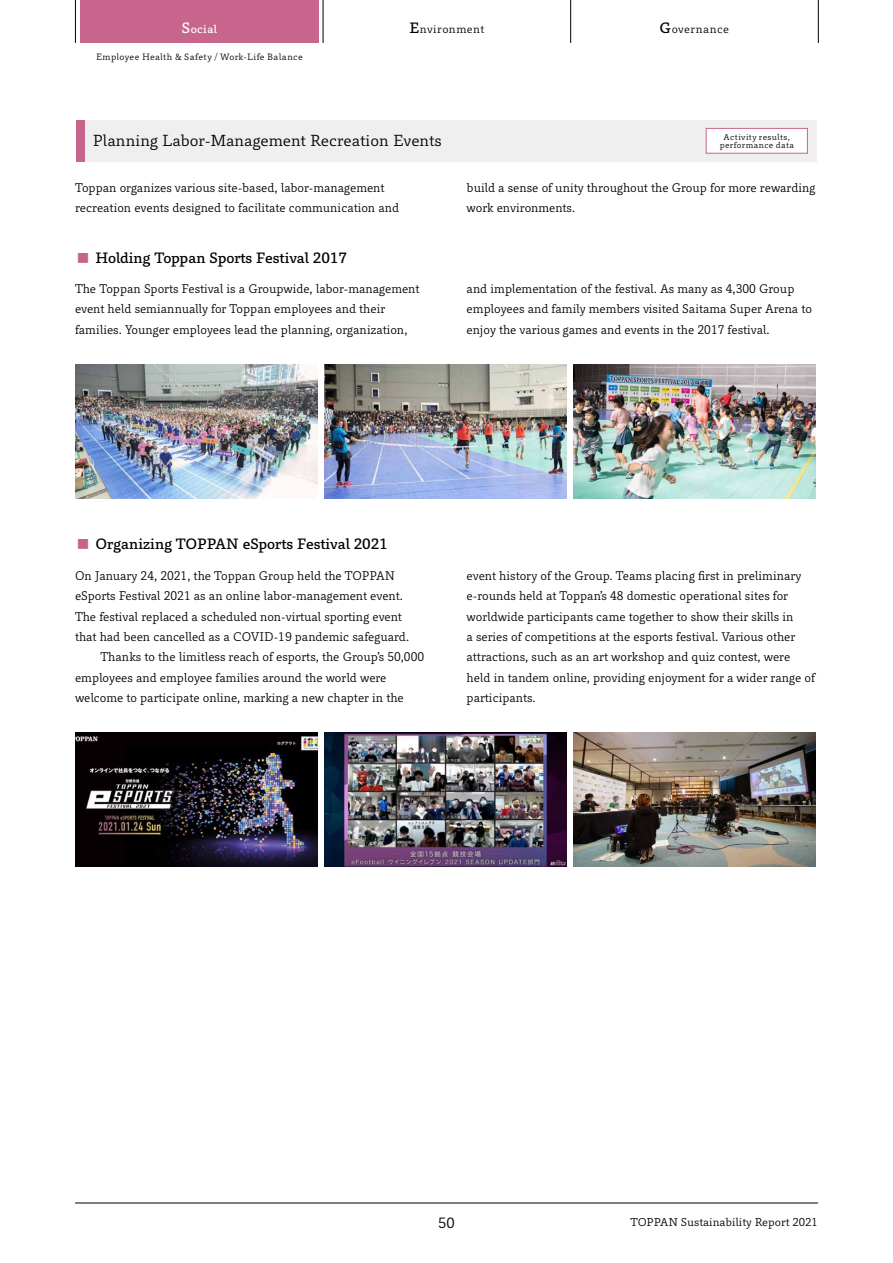
<style>
.page{position:relative;width:893px;height:1263px;background:#fff}
.page>*{position:absolute;margin:0;border:0;box-sizing:border-box;transform-origin:0 0}
.t1{font:14.85px "Toppan Bunkyu Gothic Pr 6 N";color:#000}
.t2{font:13.8px "Toppan Bunkyu Gothic Pr 6 N DB";color:#000}
.t3{font:13.8px "Toppan Bunkyu Gothic Pr 6 N";color:#000}
.t4{font:11.7px/20.4px "Toppan Bunkyu Gothic Pr 6 N";color:#000;scale:.96 1}
.t5{font:10.65px "Toppan Bunkyu Gothic Pr 6 N";color:#000}
.t6{font:10.65px "Toppan Bunkyu Gothic Pr 6 N";letter-spacing:.035em;color:#000}
.t7{font:10.65px "Toppan Bunkyu Gothic Pr 6 N DB";letter-spacing:.03em;color:#fff}
.t8{font:8.55px "Toppan Bunkyu Gothic Pr 6 N";letter-spacing:.04em;color:#000}
.t9{font:7.95px/8.6px "Toppan Bunkyu Gothic Pr 6 N";letter-spacing:.045em;color:#000;text-align:center}
.s1{font-size:13.8px}
.s2{font-family:"Toppan Bunkyu Gothic Pr 6 N DB";font-size:13.8px}
.s3{font-size:15.9px;color:#c8658d}
</style>
<div class="page">
<img style="left:75px;top:733px;width:242px;height:133px">
<img style="left:324px;top:733px;width:243px;height:133px">
<img style="left:573px;top:733px;width:243px;height:133px">
<div style="left:76px;top:120px;width:740px;height:41px;background:#efefef"></div>
<div style="left:76px;top:120px;width:8px;height:41px;background:#c8658d"></div>
<img style="left:75px;top:364px;width:242px;height:134px">
<img style="left:324px;top:364px;width:243px;height:134px">
<img style="left:573px;top:364px;width:243px;height:134px">
<div style="left:706px;top:128px;width:101px;height:25px;background:#fff"></div>
<div style="left:706px;top:128px;width:102px;height:26px;border:1px solid #c8658d"></div>
<hr style="left:75px;top:0;width:1px;height:43px;background:#000">
<hr style="left:323px;top:0;width:1px;height:43px;background:#000">
<hr style="left:570px;top:0;width:1px;height:43px;background:#000">
<hr style="left:818px;top:0;width:1px;height:43px;background:#000">
<div style="left:80px;top:0;width:238px;height:43px;background:#c8658d"></div>
<hr style="left:75px;top:1203px;width:743px;height:1px;background:#000">
<p class="t7" style="left:182px;top:23px;width:37px"><span class="s1">S</span>ocial</p>
<p class="t6" style="left:409px;top:23px;width:76px"><span class="s2">E</span>nvironment</p>
<p class="t6" style="left:660px;top:23px;width:71px"><span class="s2">G</span>overnance</p>
<p class="t8" style="left:96px;top:52px;width:208px">Employee Health &amp; Safety / Work-Life Balance</p>
<p class="t1" style="left:93px;top:133px;width:350px">Planning Labor-Management Recreation Events</p>
<p class="t9" style="left:720px;top:133px;width:76px">Activity results, performance data</p>
<p class="t4" style="left:75px;top:178px;width:339px">Toppan organizes various site-based, labor-management recreation events designed to facilitate communication and</p>
<p class="t4" style="left:467px;top:178px;width:365px">build a sense of unity throughout the Group for more rewarding work environments.</p>
<p class="t2" style="left:75px;top:250px;width:274px"><span class="s3">■</span> Holding Toppan Sports Festival 2017</p>
<p class="t4" style="left:75px;top:279px;width:360px">The Toppan Sports Festival is a Groupwide, labor-management event held semiannually for Toppan employees and their families. Younger employees lead the planning, organization,</p>
<p class="t4" style="left:467px;top:279px;width:361px">and implementation of the festival. As many as 4,300 Group employees and family members visited Saitama Super Arena to enjoy the various games and events in the 2017 festival.</p>
<p class="t2" style="left:75px;top:537px;width:314px"><span class="s3">■</span> Organizing TOPPAN eSports Festival 2021</p>
<p class="t4" style="left:75px;top:565px;width:335px">On January 24, 2021, the Toppan Group held the TOPPAN</p>
<p class="t4" style="left:75px;top:586px;width:343px">eSports Festival 2021 as an online labor-management event.</p>
<p class="t4" style="left:75px;top:606px;width:342px">The festival replaced a scheduled non-virtual sporting event</p>
<p class="t4" style="left:75px;top:627px;width:350px">that had been cancelled as a COVID-19 pandemic safeguard.</p>
<p class="t4" style="left:101px;top:647px;width:339px">Thanks to the limitless reach of esports, the Group’s 50,000</p>
<p class="t4" style="left:75px;top:668px;width:326px">employees and employee families around the world were</p>
<p class="t4" style="left:75px;top:688px;width:344px">welcome to participate online, marking a new chapter in the</p>
<p class="t4" style="left:467px;top:565px;width:364px">event history of the Group. Teams placing first in preliminary e-rounds held at Toppan’s 48 domestic operational sites for worldwide participants came together to show their skills in<br>a series of competitions at the esports festival. Various other attractions, such as an art workshop and quiz contest, were held in tandem online, providing enjoyment for a wider range of participants.</p>
<p class="t3" style="left:438px;top:1215px;width:18px">50</p>
<p class="t5" style="left:631px;top:1216px;width:189px">TOPPAN Sustainability Report 2021</p>
</div>
